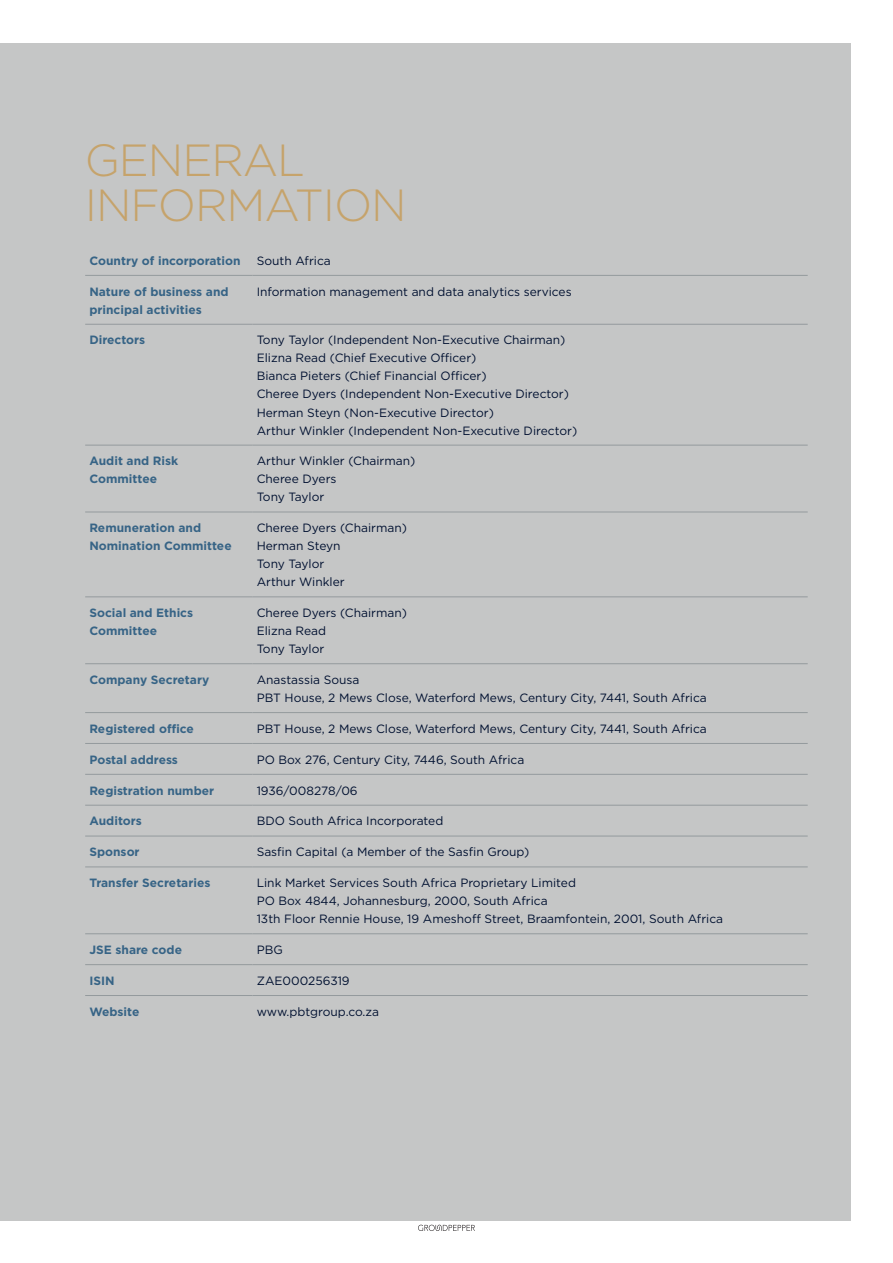
<style>
.page{position:relative;width:893px;height:1263px;background:#fff}
.page>*{position:absolute;margin:0;border:0;box-sizing:border-box;transform-origin:0 0}
.t1{font:300 45px/45px "Gotham";letter-spacing:-.025em;color:#c6a36b}
.t2{font:12px/18px "Gotham";color:#001030}
.t3{font:700 12px/18px "Gotham";color:#376486}
</style>
<div class="page">
<div style="left:0;top:43px;width:850px;height:1177px;background:#c5c6c6"></div>
<svg style="left:418px;top:1225px;width:57px;height:6px"></svg>
<hr style="left:85px;top:275px;width:167px;height:1px;background:#949a9d">
<hr style="left:252px;top:275px;width:556px;height:1px;background:#949a9d">
<hr style="left:85px;top:324px;width:167px;height:1px;background:#949a9d">
<hr style="left:252px;top:324px;width:556px;height:1px;background:#949a9d">
<hr style="left:85px;top:445px;width:167px;height:1px;background:#949a9d">
<hr style="left:252px;top:445px;width:556px;height:1px;background:#949a9d">
<hr style="left:85px;top:511px;width:167px;height:1px;background:#949a9d">
<hr style="left:252px;top:511px;width:556px;height:1px;background:#949a9d">
<hr style="left:85px;top:596px;width:167px;height:1px;background:#949a9d">
<hr style="left:252px;top:596px;width:556px;height:1px;background:#949a9d">
<hr style="left:85px;top:663px;width:167px;height:1px;background:#949a9d">
<hr style="left:252px;top:663px;width:556px;height:1px;background:#949a9d">
<hr style="left:85px;top:712px;width:167px;height:1px;background:#949a9d">
<hr style="left:252px;top:712px;width:556px;height:1px;background:#949a9d">
<hr style="left:85px;top:743px;width:167px;height:1px;background:#949a9d">
<hr style="left:252px;top:743px;width:556px;height:1px;background:#949a9d">
<hr style="left:85px;top:774px;width:167px;height:1px;background:#949a9d">
<hr style="left:252px;top:774px;width:556px;height:1px;background:#949a9d">
<hr style="left:85px;top:805px;width:167px;height:1px;background:#949a9d">
<hr style="left:252px;top:805px;width:556px;height:1px;background:#949a9d">
<hr style="left:85px;top:835px;width:167px;height:1px;background:#949a9d">
<hr style="left:252px;top:835px;width:556px;height:1px;background:#949a9d">
<hr style="left:85px;top:866px;width:167px;height:1px;background:#949a9d">
<hr style="left:252px;top:866px;width:556px;height:1px;background:#949a9d">
<hr style="left:85px;top:933px;width:167px;height:1px;background:#949a9d">
<hr style="left:252px;top:933px;width:556px;height:1px;background:#949a9d">
<hr style="left:85px;top:964px;width:167px;height:1px;background:#949a9d">
<hr style="left:252px;top:964px;width:556px;height:1px;background:#949a9d">
<hr style="left:85px;top:995px;width:167px;height:1px;background:#949a9d">
<hr style="left:252px;top:995px;width:556px;height:1px;background:#949a9d">
<h1 class="t1" style="left:85px;top:136px;width:323px">GENERAL<br>INFORMATION</h1>
<p class="t3" style="left:89px;top:251px;width:153px">Country of incorporation</p>
<p class="t2" style="left:257px;top:251px;width:76px">South Africa</p>
<p class="t3" style="left:89px;top:282px;width:141px">Nature of business and principal activities</p>
<p class="t2" style="left:257px;top:282px;width:316px">Information management and data analytics services</p>
<p class="t3" style="left:89px;top:331px;width:57px">Directors</p>
<p class="t2" style="left:257px;top:331px;width:322px">Tony Taylor (Independent Non-Executive Chairman)<br>Elizna Read (Chief Executive Officer)<br>Bianca Pieters (Chief Financial Officer)<br>Cheree Dyers (Independent Non-Executive Director)<br>Herman Steyn (Non-Executive Director)<br>Arthur Winkler (Independent Non-Executive Director)</p>
<p class="t3" style="left:89px;top:452px;width:90px">Audit and Risk<br>Committee</p>
<p class="t2" style="left:257px;top:452px;width:160px">Arthur Winkler (Chairman)<br>Cheree Dyers<br>Tony Taylor</p>
<p class="t3" style="left:89px;top:519px;width:144px">Remuneration and<br>Nomination Committee</p>
<p class="t2" style="left:257px;top:519px;width:152px">Cheree Dyers (Chairman)<br>Herman Steyn<br>Tony Taylor<br>Arthur Winkler</p>
<p class="t3" style="left:89px;top:604px;width:105px">Social and Ethics<br>Committee</p>
<p class="t2" style="left:257px;top:604px;width:152px">Cheree Dyers (Chairman)<br>Elizna Read<br>Tony Taylor</p>
<p class="t3" style="left:89px;top:671px;width:121px">Company Secretary</p>
<p class="t2" style="left:257px;top:670px;width:452px">Anastassia Sousa<br>PBT House, 2 Mews Close, Waterford Mews, Century City, 7441, South Africa</p>
<p class="t3" style="left:89px;top:719px;width:106px">Registered office</p>
<p class="t2" style="left:257px;top:719px;width:452px">PBT House, 2 Mews Close, Waterford Mews, Century City, 7441, South Africa</p>
<p class="t3" style="left:89px;top:750px;width:90px">Postal address</p>
<p class="t2" style="left:257px;top:750px;width:269px">PO Box 276, Century City, 7446, South Africa</p>
<p class="t3" style="left:89px;top:781px;width:126px">Registration number</p>
<p class="t2" style="left:257px;top:781px;width:102px">1936/008278/06</p>
<p class="t3" style="left:89px;top:812px;width:54px">Auditors</p>
<p class="t2" style="left:257px;top:812px;width:188px">BDO South Africa Incorporated</p>
<p class="t3" style="left:89px;top:843px;width:52px">Sponsor</p>
<p class="t2" style="left:257px;top:843px;width:274px">Sasfin Capital (a Member of the Sasfin Group)</p>
<p class="t3" style="left:89px;top:874px;width:122px">Transfer Secretaries</p>
<p class="t2" style="left:257px;top:874px;width:468px">Link Market Services South Africa Proprietary Limited<br>PO Box 4844, Johannesburg, 2000, South Africa<br>13th Floor Rennie House, 19 Ameshoff Street, Braamfontein, 2001, South Africa</p>
<p class="t3" style="left:89px;top:941px;width:94px">JSE share code</p>
<p class="t2" style="left:257px;top:940px;width:28px">PBG</p>
<p class="t3" style="left:89px;top:971px;width:27px">ISIN</p>
<p class="t2" style="left:257px;top:971px;width:95px">ZAE000256319</p>
<p class="t3" style="left:89px;top:1002px;width:51px">Website</p>
<p class="t2" style="left:257px;top:1002px;width:124px">www.pbtgroup.co.za</p>
</div>
